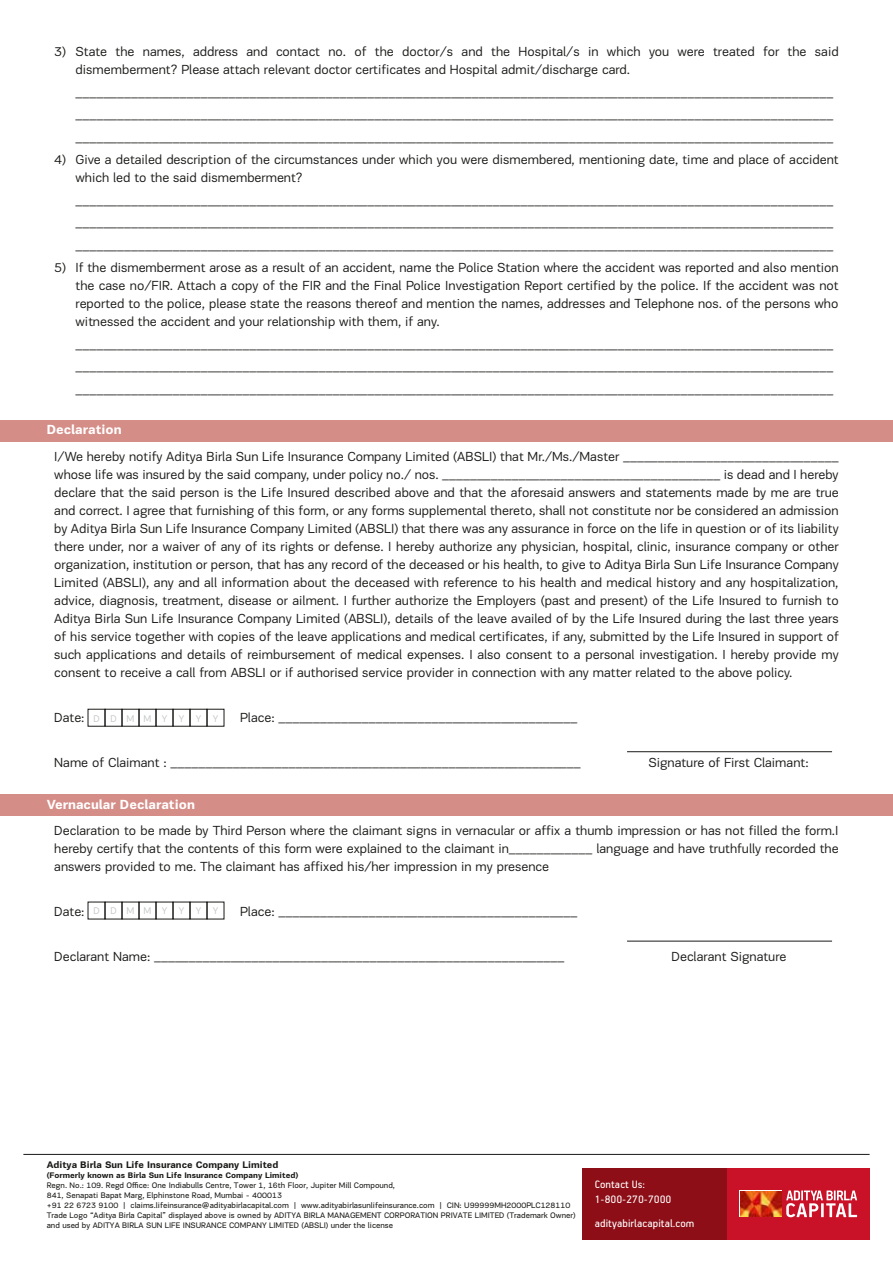
<style>
.page{position:relative;width:893px;height:1263px;background:#fff}
.page>*{position:absolute;margin:0;border:0;box-sizing:border-box;transform-origin:0 0}
.t1{font:13.5px/18px "PF Encore Sans Pro";color:#1a1a18;text-align:justify}
.t2{font:700 13.5px "PF Encore Sans Pro";color:#fff}
.t3{font:12.15px "PF Handbook Pro";letter-spacing:.01em;color:#fff}
.t4{font:12px/14.4px "PF Handbook Pro";letter-spacing:.01em;color:#fff}
.t5{font:10.05px "PF Encore Sans Pro";letter-spacing:1.075em;color:#c5c6c6}
.t6{font:700 9.75px "PF Encore Sans Pro";color:#1a1a18}
.t7{font:8.25px/9.9px "PF Encore Sans Pro";color:#1a1a18}
.t8{font:700 8.25px "PF Encore Sans Pro";color:#1a1a18}
</style>
<div class="page">
<hr style="left:23px;top:1154px;width:847px;height:1px;background:#1a1a18">
<div style="left:583px;top:1168px;width:144px;height:71px;background:#8d0e16"></div>
<div style="left:727px;top:1168px;width:143px;height:71px;background:#c91228"></div>
<svg style="left:740px;top:1190px;width:42px;height:27px"></svg>
<img style="left:740px;top:1191px;width:41px;height:26px">
<svg style="left:786px;top:1190px;width:71px;height:27px"></svg>
<div style="left:105px;top:709px;width:17px;height:17px;border:1px solid #1a1a18"></div>
<div style="left:122px;top:709px;width:17px;height:17px;border:1px solid #1a1a18"></div>
<div style="left:139px;top:709px;width:17px;height:17px;border:1px solid #1a1a18"></div>
<div style="left:156px;top:709px;width:17px;height:17px;border:1px solid #1a1a18"></div>
<div style="left:173px;top:709px;width:17px;height:17px;border:1px solid #1a1a18"></div>
<div style="left:190px;top:709px;width:17px;height:17px;border:1px solid #1a1a18"></div>
<div style="left:105px;top:902px;width:17px;height:17px;border:1px solid #1a1a18"></div>
<div style="left:122px;top:902px;width:17px;height:17px;border:1px solid #1a1a18"></div>
<div style="left:139px;top:902px;width:17px;height:17px;border:1px solid #1a1a18"></div>
<div style="left:156px;top:902px;width:17px;height:17px;border:1px solid #1a1a18"></div>
<div style="left:173px;top:902px;width:17px;height:17px;border:1px solid #1a1a18"></div>
<div style="left:190px;top:902px;width:17px;height:17px;border:1px solid #1a1a18"></div>
<div style="left:207px;top:902px;width:17px;height:17px;border:1px solid #1a1a18"></div>
<div style="left:0;top:420px;width:893px;height:21px;background:#d58d87"></div>
<div style="left:0;top:794px;width:893px;height:21px;background:#d58d87"></div>
<hr style="left:627px;top:751px;width:205px;height:1px;background:#1a1a18">
<hr style="left:627px;top:941px;width:205px;height:1px;background:#1a1a18">
<p class="t1" style="left:76px;top:43px;width:765px;text-indent:-21px">3) State the names, address and contact no. of the doctor/s and the Hospital/s in which you were treated for the said dismemberment? Please attach relevant doctor certificates and Hospital admit/discharge card.</p>
<p class="t1" style="left:76px;top:81px;width:759px;line-height:22.5px">_____________________________________________________________________________________________________________ _____________________________________________________________________________________________________________ _____________________________________________________________________________________________________________</p>
<p class="t1" style="left:76px;top:151px;width:765px;text-indent:-21px">4) Give a detailed description of the circumstances under which you were dismembered, mentioning date, time and place of accident which led to the said dismemberment?</p>
<p class="t1" style="left:76px;top:189px;width:759px;line-height:22.5px">_____________________________________________________________________________________________________________ _____________________________________________________________________________________________________________ _____________________________________________________________________________________________________________</p>
<p class="t1" style="left:76px;top:259px;width:765px;text-indent:-21px">5) If the dismemberment arose as a result of an accident, name the Police Station where the accident was reported and also mention the case no/FIR. Attach a copy of the FIR and the Final Police Investigation Report certified by the police. If the accident was not reported to the police, please state the reasons thereof and mention the names, addresses and Telephone nos. of the persons who witnessed the accident and your relationship with them, if any.</p>
<p class="t1" style="left:76px;top:333px;width:759px;line-height:22.5px">_____________________________________________________________________________________________________________ _____________________________________________________________________________________________________________ _____________________________________________________________________________________________________________</p>
<p class="t2" style="left:47px;top:421px;width:77px">Declaration</p>
<p class="t1" style="left:54px;top:448px;width:786px">I/We hereby notify Aditya Birla Sun Life Insurance Company Limited (ABSLI) that Mr./Ms./Master _______________________________ whose life was insured by the said company, under policy no./ nos. ________________________________________ is dead and I hereby declare that the said person is the Life Insured described above and that the aforesaid answers and statements made by me are true and correct. I agree that furnishing of this form, or any forms supplemental thereto, shall not constitute nor be considered an admission by Aditya Birla Sun Life Insurance Company Limited (ABSLI) that there was any assurance in force on the life in question or of its liability there under, nor a waiver of any of its rights or defense. I hereby authorize any physician, hospital, clinic, insurance company or other organization, institution or person, that has any record of the deceased or his health, to give to Aditya Birla Sun Life Insurance Company Limited (ABSLI), any and all information about the deceased with reference to his health and medical history and any hospitalization, advice, diagnosis, treatment, disease or ailment. I further authorize the Employers (past and present) of the Life Insured to furnish to Aditya Birla Sun Life Insurance Company Limited (ABSLI), details of the leave availed of by the Life Insured during the last three years of his service together with copies of the leave applications and medical certificates, if any, submitted by the Life Insured in support of such applications and details of reimbursement of medical expenses. I also consent to a personal investigation. I hereby provide my consent to receive a call from ABSLI or if authorised service provider in connection with any matter related to the above policy.</p>
<p class="t1" style="left:54px;top:709px;width:32px">Date:</p>
<p class="t1" style="left:240px;top:709px;width:339px">Place: ___________________________________________</p>
<p class="t1" style="left:54px;top:754px;width:528px">Name of Claimant : ___________________________________________________________</p>
<p class="t1" style="left:648px;top:754px;width:162px">Signature of First Claimant:</p>
<p class="t5" style="left:93px;top:712px;width:126px">DDMMYYYY</p>
<p class="t2" style="left:47px;top:795px;width:150px">Vernacular Declaration</p>
<p class="t1" style="left:54px;top:821px;width:786px">Declaration to be made by Third Person where the claimant signs in vernacular or affix a thumb impression or has not filled the form.I hereby certify that the contents of this form were explained to the claimant in____________ language and have truthfully recorded the answers provided to me. The claimant has affixed his/her impression in my presence</p>
<p class="t1" style="left:54px;top:902px;width:32px">Date:</p>
<p class="t1" style="left:240px;top:902px;width:339px">Place: ___________________________________________</p>
<p class="t1" style="left:54px;top:947px;width:512px">Declarant Name: ___________________________________________________________</p>
<p class="t1" style="left:672px;top:947px;width:116px">Declarant Signature</p>
<p class="t5" style="left:93px;top:905px;width:126px">DDMMYYYY</p>
<p class="t6" style="left:47px;top:1159px;width:233px">Aditya Birla Sun Life Insurance Company Limited</p>
<p class="t8" style="left:47px;top:1170px;width:253px">(Formerly known as Birla Sun Life Insurance Company Limited)</p>
<p class="t7" style="left:47px;top:1180px;width:530px">Regn. No.: 109. Regd Office: One Indiabulls Centre, Tower 1, 16th Floor, Jupiter Mill Compound,<br>841, Senapati Bapat Marg, Elphinstone Road, Mumbai - 400013<br>+91 22 6723 9100 | claims.lifeinsurance@adityabirlacapital.com | www.adityabirlasunlifeinsurance.com | CIN: U99999MH2000PLC128110<br>Trade Logo “Aditya Birla Capital” displayed above is owned by ADITYA BIRLA MANAGEMENT CORPORATION PRIVATE LIMITED (Trademark Owner) and used by ADITYA BIRLA SUN LIFE INSURANCE COMPANY LIMITED (ABSLI) under the license</p>
<p class="t4" style="left:595px;top:1177px;width:78px">Contact Us:<br>1-800-270-7000</p>
<p class="t3" style="left:595px;top:1216px;width:101px">adityabirlacapital.com</p>
</div>
